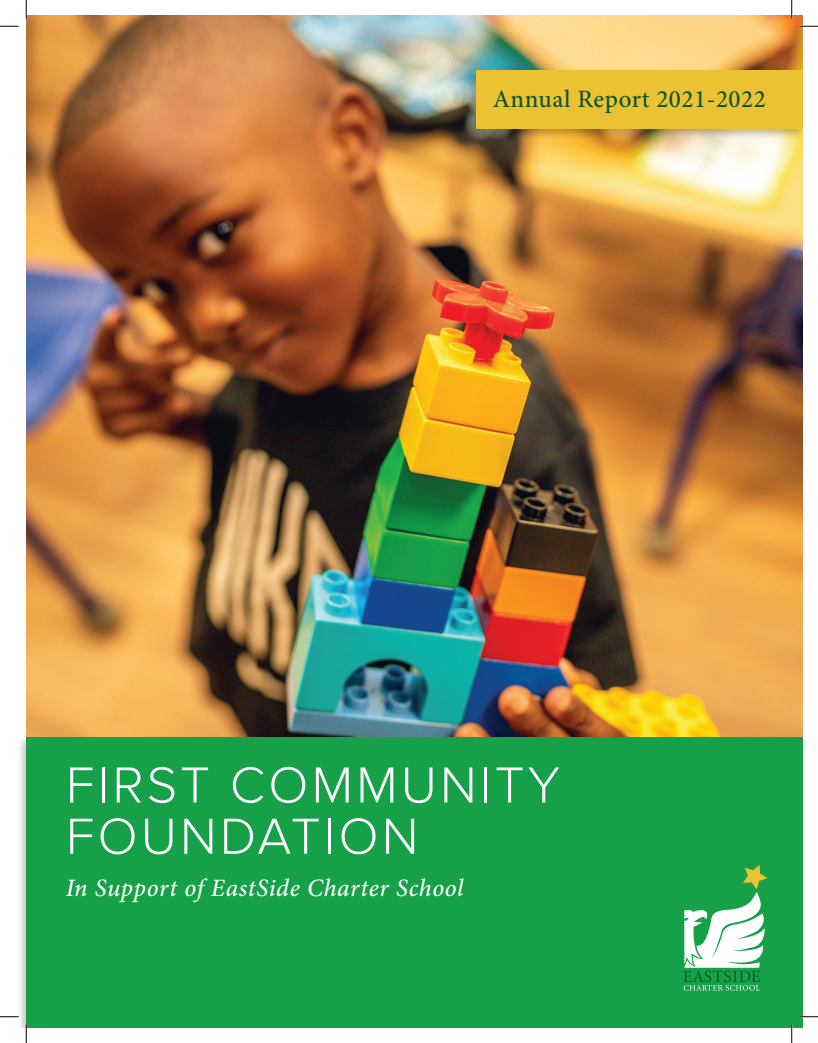
<style>
.page{position:relative;width:818px;height:1043px;background:#fff}
.page>*{position:absolute;margin:0;border:0;box-sizing:border-box;transform-origin:0 0}
.t1{font:300 52.5px/51.2px "Proxima Nova";letter-spacing:.06em;color:#fff}
.t2{font:italic 500 25px "Minion Pro";letter-spacing:.025em;color:#fff}
.t3{font:500 25px "Minion Pro";letter-spacing:.02em;color:#0f542c}
</style>
<div class="page">
<img style="left:26px;top:15px;width:776px;height:720px">
<div style="left:466px;top:68px;width:336px;height:71px;background:#231f20;opacity:.25"></div>
<div style="left:476px;top:71px;width:326px;height:58px;background:#ebc232"></div>
<div style="left:26px;top:737px;width:776px;height:291px;background:#16a149"></div>
<svg style="left:683px;top:865px;width:84px;height:125px"></svg>
<svg style="left:0;top:25px;width:19px;height:2px"></svg>
<svg style="left:799px;top:25px;width:19px;height:2px"></svg>
<svg style="left:0;top:1016px;width:19px;height:1px"></svg>
<svg style="left:799px;top:1015px;width:19px;height:2px"></svg>
<svg style="left:25px;top:0;width:2px;height:19px"></svg>
<svg style="left:25px;top:1024px;width:2px;height:18px"></svg>
<svg style="left:790px;top:0;width:2px;height:19px"></svg>
<svg style="left:790px;top:1024px;width:2px;height:18px"></svg>
<p class="t3" style="left:492px;top:83px;width:274px">Annual Report 2021-2022</p>
<h1 class="t1" style="left:66px;top:760px;width:495px">FIRST COMMUNITY<br>FOUNDATION</h1>
<p class="t2" style="left:66px;top:871px;width:399px">In Support of EastSide Charter School</p>
</div>
